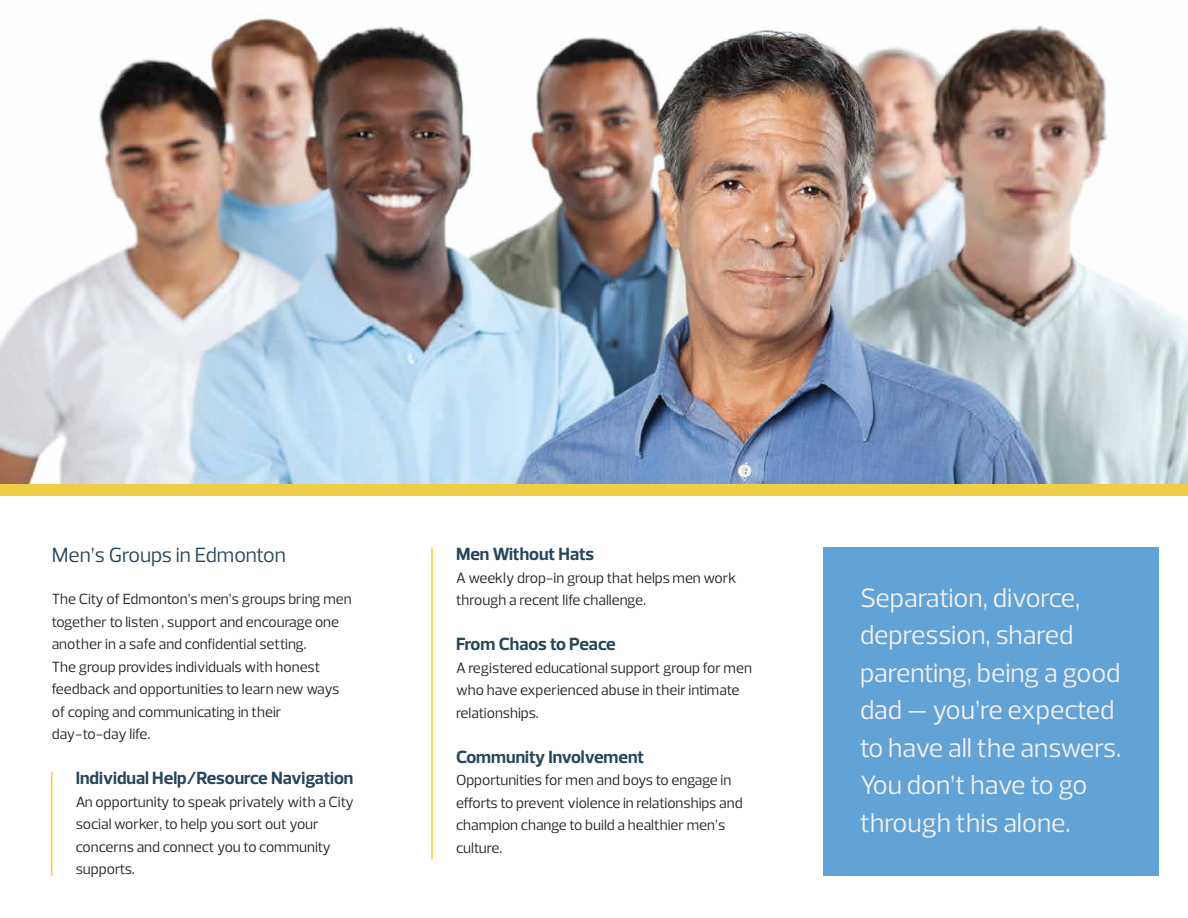
<style>
.page{position:relative;width:1188px;height:918px;background:#fff}
.page>*{position:absolute;margin:0;border:0;box-sizing:border-box;transform-origin:0 0}
.t1{font:27px/37.5px "Prelo";color:#f4f2f1}
.t2{font:21px "Prelo";color:#25465b}
.t3{font:700 18px "Prelo";color:#25465b}
.t4{font:15px/22.5px "Prelo";color:#231f20}
</style>
<div class="page">
<img style="left:0;top:18px;width:1188px;height:466px">
<div style="left:824px;top:547px;width:336px;height:329px;background:#61a2d7"></div>
<div style="left:0;top:484px;width:1188px;height:12px;background:#edce46"></div>
<hr style="left:431px;top:548px;width:2px;height:312px;background:#fad51c">
<hr style="left:51px;top:772px;width:1px;height:104px;background:#fad51c">
<h2 class="t2" style="left:52px;top:542px;width:236px">Men’s Groups in Edmonton</h2>
<p class="t4" style="left:52px;top:588px;width:301px">The City of Edmonton’s men’s groups bring men together to listen , support and encourage one another in a safe and confidential setting.<br>The group provides individuals with honest feedback and opportunities to learn new ways of coping and communicating in their day-to-day life.</p>
<p class="t3" style="left:76px;top:767px;width:279px">Individual Help/Resource Navigation</p>
<p class="t4" style="left:76px;top:790px;width:280px">An opportunity to speak privately with a City social worker, to help you sort out your concerns and connect you to community supports.</p>
<p class="t3" style="left:456px;top:543px;width:140px">Men Without Hats</p>
<p class="t4" style="left:456px;top:566px;width:282px">A weekly drop-in group that helps men work through a recent life challenge.</p>
<p class="t3" style="left:456px;top:633px;width:161px">From Chaos to Peace</p>
<p class="t4" style="left:456px;top:656px;width:297px">A registered educational support group for men who have experienced abuse in their intimate relationships.</p>
<p class="t3" style="left:456px;top:746px;width:190px">Community Involvement</p>
<p class="t4" style="left:456px;top:769px;width:288px">Opportunities for men and boys to engage in efforts to prevent violence in relationships and champion change to build a healthier men’s culture.</p>
<h1 class="t1" style="left:860px;top:579px;width:263px">Separation, divorce, depression, shared parenting, being a good dad — you’re expected to have all the answers.<br>You don’t have to go through this alone.</h1>
</div>
